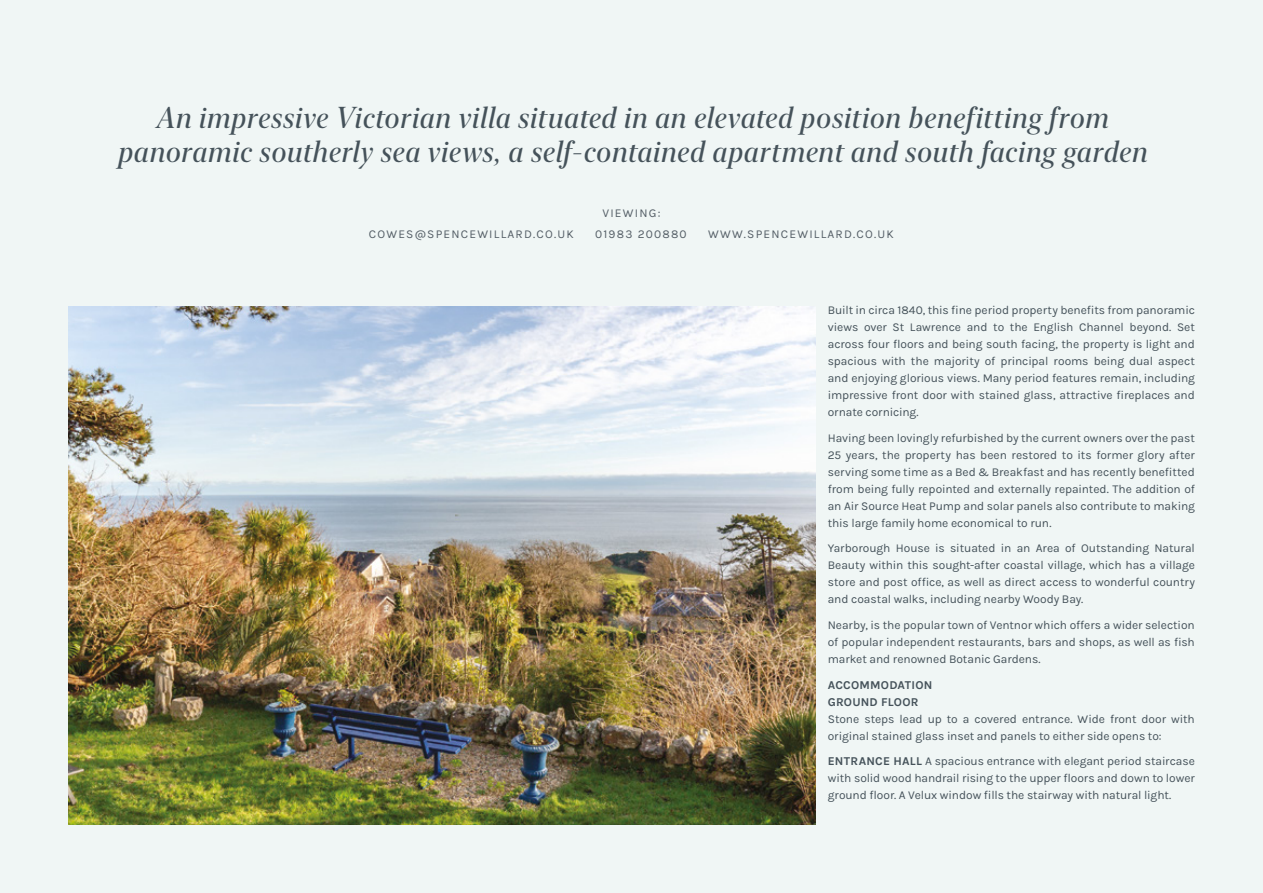
<style>
.page{position:relative;width:1263px;height:893px;background:#f0f6f5}
.page>*{position:absolute;margin:0;border:0;box-sizing:border-box;transform-origin:0 0}
.t1{font:italic 30px/34px "New York Extra Large";letter-spacing:.01em;color:#45525a;text-align:center}
.t2{font:12px/17.1px "Karla";letter-spacing:-.005em;color:#45525a;text-align:justify}
.t3{font:12px "Karla";letter-spacing:.1em;color:#545e66}
.t4{font:700 12px/17.1px "Karla";letter-spacing:.02em;color:#45525a}
.s1{font-weight:700}
</style>
<div class="page">
<img style="left:68px;top:306px;width:747px;height:519px">
<h1 class="t1" style="left:117px;top:100px;width:1031px">An impressive Victorian villa situated in an elevated position benefitting from panoramic southerly sea views, a self-contained apartment and south facing garden</h1>
<p class="t3" style="left:602px;top:206px;width:60px">VIEWING:</p>
<p class="t3" style="left:369px;top:226px;width:206px">COWES@SPENCEWILLARD.CO.UK</p>
<p class="t3" style="left:595px;top:226px;width:93px">01983 200880</p>
<p class="t3" style="left:708px;top:226px;width:187px">WWW.SPENCEWILLARD.CO.UK</p>
<p class="t2" style="left:828px;top:301px;width:369px">Built in circa 1840, this fine period property benefits from panoramic views over St Lawrence and to the English Channel beyond. Set across four floors and being south facing, the property is light and spacious with the majority of principal rooms being dual aspect and enjoying glorious views. Many period features remain, including impressive front door with stained glass, attractive fireplaces and ornate cornicing.</p>
<p class="t2" style="left:828px;top:429px;width:369px">Having been lovingly refurbished by the current owners over the past 25 years, the property has been restored to its former glory after serving some time as a Bed &amp; Breakfast and has recently benefitted from being fully repointed and externally repainted. The addition of an Air Source Heat Pump and solar panels also contribute to making this large family home economical to run.</p>
<p class="t2" style="left:828px;top:539px;width:369px">Yarborough House is situated in an Area of Outstanding Natural Beauty within this sought-after coastal village, which has a village store and post office, as well as direct access to wonderful country and coastal walks, including nearby Woody Bay.</p>
<p class="t2" style="left:828px;top:616px;width:369px">Nearby, is the popular town of Ventnor which offers a wider selection of popular independent restaurants, bars and shops, as well as fish market and renowned Botanic Gardens.</p>
<p class="t4" style="left:828px;top:676px;width:106px">ACCOMMODATION<br>GROUND FLOOR</p>
<p class="t2" style="left:828px;top:710px;width:369px">Stone steps lead up to a covered entrance. Wide front door with original stained glass inset and panels to either side opens to:</p>
<p class="t2" style="left:828px;top:752px;width:369px"><span class="s1">ENTRANCE HALL</span> A spacious entrance with elegant period staircase with solid wood handrail rising to the upper floors and down to lower ground floor. A Velux window fills the stairway with natural light.</p>
</div>
